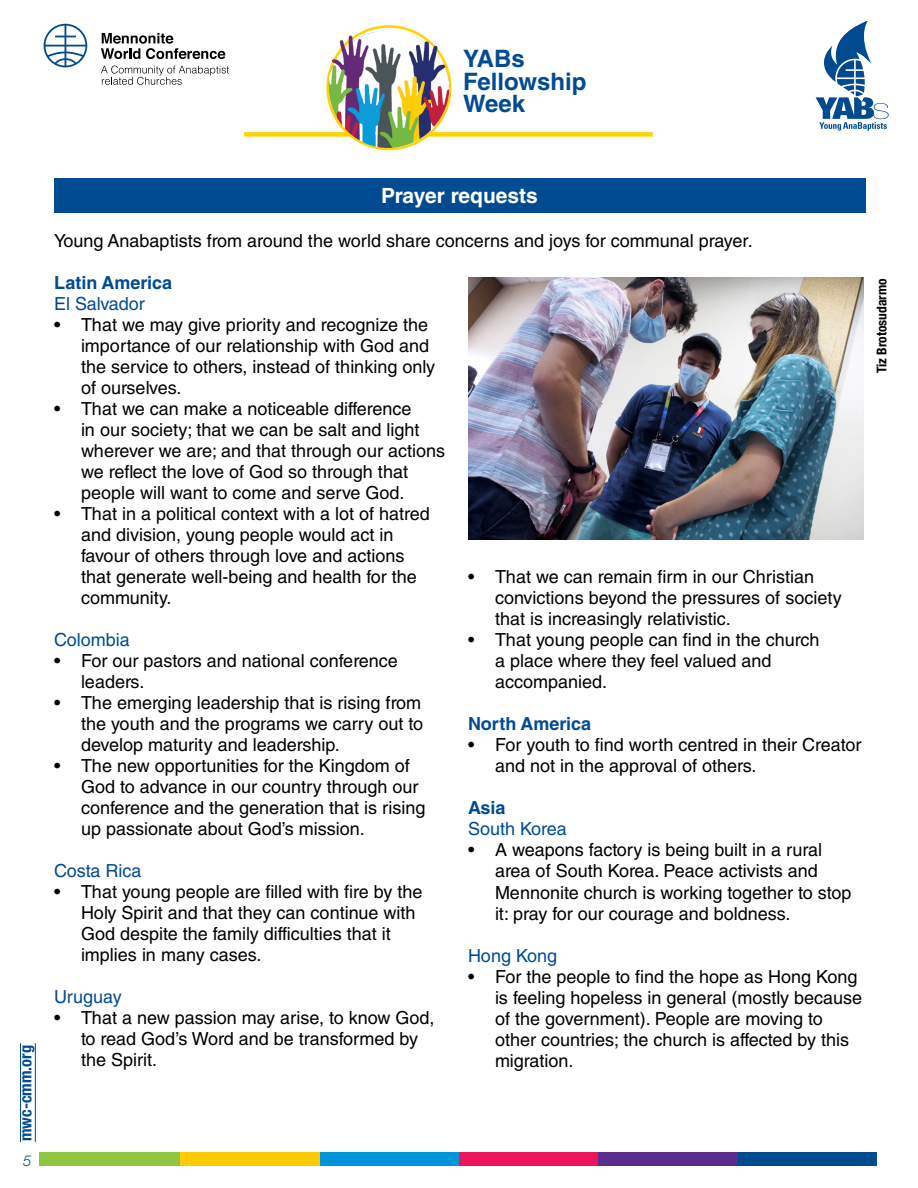
<style>
.page{position:relative;width:918px;height:1188px;background:#fff}
.page>*{position:absolute;margin:0;border:0;box-sizing:border-box;transform-origin:0 0}
.t1{font:700 24px/22.5px "Helvetica LT Std";color:#004b91}
.t2{font:700 21px "Helvetica LT Std";color:#fff}
.t3{font:18px/21px "Helvetica LT Std";color:#000}
.t4{font:18px "Helvetica LT Std";color:#004b91}
.t5{font:700 18px "Helvetica LT Std";color:#004b91}
.t6{font:700 condensed 16.5px "Helvetica Neue LT Std";color:#004b91}
.t7{font:italic 300 15px "Helvetica Neue LT Std";color:#004b91}
.t8{font:700 condensed 13.5px "Helvetica Neue LT Std";color:#000}
</style>
<div class="page">
<div style="left:244px;top:132px;width:409px;height:5px;background:#ffd200"></div>
<img style="left:325px;top:28px;width:125px;height:121px">
<div style="left:736px;top:1153px;width:141px;height:13px;background:#004a8f"></div>
<div style="left:597px;top:1153px;width:141px;height:13px;background:#5c2d91"></div>
<div style="left:458px;top:1153px;width:140px;height:13px;background:#ed145b"></div>
<div style="left:318px;top:1153px;width:141px;height:13px;background:#0095da"></div>
<div style="left:179px;top:1153px;width:140px;height:13px;background:#ffcb05"></div>
<div style="left:39px;top:1153px;width:141px;height:13px;background:#8dc63f"></div>
<svg style="left:101px;top:33px;width:124px;height:26px"></svg>
<svg style="left:101px;top:66px;width:128px;height:19px"></svg>
<svg style="left:44px;top:24px;width:43px;height:43px"></svg>
<svg style="left:816px;top:22px;width:73px;height:109px"></svg>
<hr style="left:20px;top:1043px;width:1px;height:99px;background:#004b91">
<hr style="left:35px;top:1043px;width:1px;height:99px;background:#004b91">
<div style="left:54px;top:178px;width:811px;height:35px;background:#004b91"></div>
<img style="left:468px;top:277px;width:395px;height:263px">
<h1 class="t1" style="left:463px;top:47px;width:125px">YABs<br>Fellowship<br>Week</h1>
<p class="t6" style="left:16px;top:1141px;width:98px;rotate:-90deg">mwc-cmm.org</p>
<p class="t7" style="left:23px;top:1151px;width:10px">5</p>
<p class="t2" style="left:381px;top:183px;width:158px">Prayer requests</p>
<p class="t3" style="left:54px;top:230px;width:700px">Young Anabaptists from around the world share concerns and joys for communal prayer.</p>
<p class="t5" style="left:54px;top:272px;width:120px">Latin America</p>
<p class="t4" style="left:54px;top:294px;width:92px">El Salvador</p>
<p class="t3" style="left:81px;top:314px;width:356px;text-indent:-27px">• That we may give priority and recognize the importance of our relationship with God and the service to others, instead of thinking only of ourselves.</p>
<p class="t3" style="left:81px;top:398px;width:366px;text-indent:-27px">• That we can make a noticeable difference<br>in our society; that we can be salt and light wherever we are; and that through our actions we reflect the love of God so through that people will want to come and serve God.</p>
<p class="t3" style="left:81px;top:503px;width:350px;text-indent:-27px">• That in a political context with a lot of hatred and division, young people would act in favour of others through love and actions that generate well-being and health for the community.</p>
<p class="t4" style="left:54px;top:630px;width:77px">Colombia</p>
<p class="t3" style="left:81px;top:651px;width:318px;text-indent:-27px">• For our pastors and national conference leaders.</p>
<p class="t3" style="left:81px;top:693px;width:344px;text-align:justify;text-indent:-27px">• The emerging leadership that is rising from the youth and the programs we carry out to develop maturity and leadership.</p>
<p class="t3" style="left:81px;top:756px;width:346px;text-indent:-27px">• The new opportunities for the Kingdom of God to advance in our country through our conference and the generation that is rising up passionate about God’s mission.</p>
<p class="t4" style="left:54px;top:861px;width:89px">Costa Rica</p>
<p class="t3" style="left:81px;top:882px;width:343px;text-indent:-27px">• That young people are filled with fire by the Holy Spirit and that they can continue with God despite the family difficulties that it implies in many cases.</p>
<p class="t4" style="left:54px;top:987px;width:69px">Uruguay</p>
<p class="t3" style="left:81px;top:1008px;width:355px;text-indent:-27px">• That a new passion may arise, to know God, to read God’s Word and be transformed by the Spirit.</p>
<p class="t3" style="left:495px;top:567px;width:348px;text-indent:-27px">• That we can remain firm in our Christian convictions beyond the pressures of society that is increasingly relativistic.</p>
<p class="t3" style="left:495px;top:630px;width:326px;text-indent:-27px">• That young people can find in the church a place where they feel valued and accompanied.</p>
<p class="t5" style="left:468px;top:713px;width:125px">North America</p>
<p class="t3" style="left:495px;top:735px;width:368px;text-indent:-27px">• For youth to find worth centred in their Creator and not in the approval of others.</p>
<p class="t5" style="left:468px;top:797px;width:39px">Asia</p>
<p class="t4" style="left:468px;top:819px;width:100px">South Korea</p>
<p class="t3" style="left:495px;top:840px;width:358px;text-indent:-27px">• A weapons factory is being built in a rural area of South Korea. Peace activists and Mennonite church is working together to stop it: pray for our courage and boldness.</p>
<p class="t4" style="left:468px;top:945px;width:91px">Hong Kong</p>
<p class="t3" style="left:495px;top:966px;width:369px;text-indent:-27px">• For the people to find the hope as Hong Kong is feeling hopeless in general (mostly because of the government). People are moving to other countries; the church is affected by this migration.</p>
<p class="t8" style="left:873px;top:373px;width:96px;rotate:-90deg">Tiz Brotosudarmo</p>
</div>
